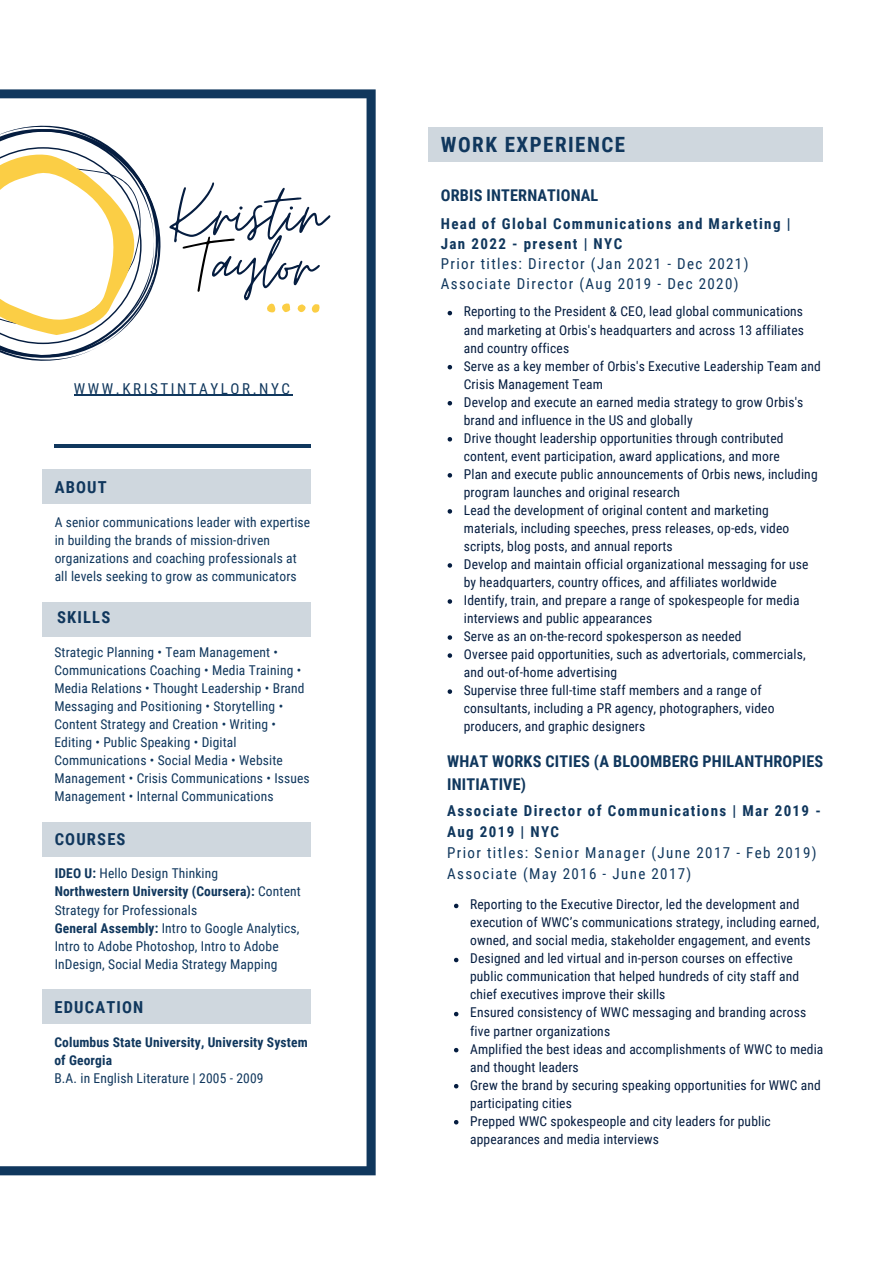
<style>
.page{position:relative;width:894px;height:1264px;background:#fff}
.page>*{position:absolute;margin:0;border:0;box-sizing:border-box;transform-origin:0 0}
.t1{font:83.25px "Moon Time";color:#051d40}
.t2{font:83.1px "Moon Time";color:#051d40}
.t3{font:700 21px "Roboto Condensed";letter-spacing:.07em;color:#10375d}
.t4{font:700 16.5px "Roboto Condensed";letter-spacing:.07em;color:#10375d}
.t5{font:700 16.2px/22.5px "Roboto Condensed";letter-spacing:.01em;color:#10375d}
.t6{font:15px/20.2px "Roboto Condensed";letter-spacing:.09em;color:#10375d}
.t7{font:700 15px/20.2px "Roboto Condensed";letter-spacing:.09em;color:#10375d}
.t8{font:15px "Roboto Condensed";letter-spacing:.17em;color:#10375d}
.t9{font:13.5px/18px "Roboto Condensed";letter-spacing:.01em;color:#051d40}
.t10{font:13.5px/18px "Roboto Condensed";letter-spacing:.01em;color:#10375d}
.t11{font:700 13.5px/18px "Roboto Condensed";letter-spacing:.01em;color:#10375d}
.s1{color:#000}
.s2{font-weight:700}
.s3{font-weight:400}
</style>
<div class="page">
<svg style="left:447px;top:311px;width:5px;height:4px"></svg>
<svg style="left:447px;top:365px;width:5px;height:4px"></svg>
<svg style="left:447px;top:401px;width:5px;height:4px"></svg>
<svg style="left:447px;top:437px;width:5px;height:4px"></svg>
<svg style="left:447px;top:473px;width:5px;height:4px"></svg>
<svg style="left:447px;top:509px;width:5px;height:4px"></svg>
<svg style="left:447px;top:563px;width:5px;height:4px"></svg>
<svg style="left:447px;top:599px;width:5px;height:4px"></svg>
<svg style="left:447px;top:635px;width:5px;height:4px"></svg>
<svg style="left:447px;top:653px;width:5px;height:4px"></svg>
<svg style="left:447px;top:689px;width:5px;height:5px"></svg>
<div style="left:428px;top:127px;width:394px;height:35px;background:#cfd7de"></div>
<svg style="left:0;top:89px;width:375px;height:1086px"></svg>
<div style="left:43px;top:602px;width:268px;height:35px;background:#cfd7de"></div>
<hr style="left:74px;top:395px;width:218px;height:1px;background:#10375d">
<hr style="left:54px;top:445px;width:257px;height:3px;background:#10375d">
<div style="left:43px;top:988px;width:268px;height:35px;background:#cfd7de"></div>
<svg style="left:266px;top:301px;width:54px;height:14px"></svg>
<svg style="left:0;top:123px;width:161px;height:246px"></svg>
<svg style="left:454px;top:903px;width:4px;height:5px"></svg>
<svg style="left:454px;top:957px;width:4px;height:5px"></svg>
<svg style="left:454px;top:1011px;width:4px;height:5px"></svg>
<svg style="left:454px;top:1047px;width:4px;height:5px"></svg>
<svg style="left:454px;top:1084px;width:4px;height:4px"></svg>
<svg style="left:454px;top:1120px;width:4px;height:4px"></svg>
<div style="left:43px;top:822px;width:268px;height:35px;background:#cfd7de"></div>
<div style="left:43px;top:469px;width:268px;height:35px;background:#cfd7de"></div>
<p class="t1" style="left:168px;top:163px;width:159px">Kristin</p>
<p class="t2" style="left:190px;top:213px;width:127px"><span class="s1">T</span>aylor</p>
<p class="t8" style="left:74px;top:380px;width:217px">WWW.KRISTINTAYLOR.NYC</p>
<p class="t4" style="left:55px;top:478px;width:54px">ABOUT</p>
<p class="t10" style="left:55px;top:513px;width:257px">A senior communications leader with expertise in building the brands of mission-driven organizations and coaching professionals at all levels seeking to grow as communicators</p>
<p class="t4" style="left:57px;top:608px;width:54px">SKILLS</p>
<p class="t10" style="left:54px;top:643px;width:257px">Strategic Planning • Team Management • Communications Coaching • Media Training • Media Relations • Thought Leadership • Brand Messaging and Positioning • Storytelling • Content Strategy and Creation • Writing • Editing • Public Speaking • Digital Communications • Social Media • Website Management • Crisis Communications • Issues Management • Internal Communications</p>
<p class="t4" style="left:55px;top:829px;width:72px">COURSES</p>
<p class="t10" style="left:55px;top:864px;width:165px"><span class="s2">IDEO U:</span> Hello Design Thinking</p>
<p class="t11" style="left:55px;top:882px;width:247px">Northwestern University (Coursera): <span class="s3">Content<br>Strategy for Professionals</span></p>
<p class="t10" style="left:55px;top:918px;width:246px"><span class="s2">General Assembly:</span> Intro to Google Analytics,<br>Intro to Adobe Photoshop, Intro to Adobe<br>InDesign, Social Media Strategy Mapping</p>
<p class="t4" style="left:54px;top:997px;width:90px">EDUCATION</p>
<p class="t11" style="left:54px;top:1033px;width:255px">Columbus State University, University System of Georgia</p>
<p class="t10" style="left:54px;top:1069px;width:210px">B.A. in English Literature | 2005 - 2009</p>
<p class="t3" style="left:440px;top:132px;width:186px">WORK EXPERIENCE</p>
<p class="t5" style="left:440px;top:184px;width:159px">ORBIS INTERNATIONAL</p>
<p class="t7" style="left:440px;top:214px;width:351px">Head of Global Communications and Marketing |<br>Jan 2022 - present | NYC</p>
<p class="t6" style="left:440px;top:254px;width:309px">Prior titles: Director (Jan 2021 - Dec 2021)<br>Associate Director (Aug 2019 - Dec 2020)</p>
<p class="t9" style="left:463px;top:303px;width:341px;text-align:justify">Reporting to the President &amp; CEO, lead global communications and marketing at Orbis's headquarters and across 13 affiliates and country offices</p>
<p class="t9" style="left:463px;top:357px;width:358px">Serve as a key member of Orbis's Executive Leadership Team and<br>Crisis Management Team</p>
<p class="t9" style="left:463px;top:393px;width:341px">Develop and execute an earned media strategy to grow Orbis's brand and influence in the US and globally</p>
<p class="t9" style="left:463px;top:429px;width:321px">Drive thought leadership opportunities through contributed content, event participation, award applications, and more</p>
<p class="t9" style="left:463px;top:465px;width:355px">Plan and execute public announcements of Orbis news, including program launches and original research</p>
<p class="t9" style="left:463px;top:501px;width:327px">Lead the development of original content and marketing materials, including speeches, press releases, op-eds, video scripts, blog posts, and annual reports</p>
<p class="t9" style="left:463px;top:555px;width:346px">Develop and maintain official organizational messaging for use by headquarters, country offices, and affiliates worldwide</p>
<p class="t9" style="left:463px;top:591px;width:337px">Identify, train, and prepare a range of spokespeople for media interviews and public appearances</p>
<p class="t9" style="left:463px;top:627px;width:279px">Serve as an on-the-record spokesperson as needed</p>
<p class="t9" style="left:463px;top:645px;width:343px">Oversee paid opportunities, such as advertorials, commercials, and out-of-home advertising</p>
<p class="t9" style="left:463px;top:681px;width:312px">Supervise three full-time staff members and a range of consultants, including a PR agency, photographers, video producers, and graphic designers</p>
<p class="t5" style="left:447px;top:750px;width:377px">WHAT WORKS CITIES (A BLOOMBERG PHILANTHROPIES<br>INITIATIVE)</p>
<p class="t7" style="left:447px;top:801px;width:375px">Associate Director of Communications | Mar 2019 -<br>Aug 2019 | NYC</p>
<p class="t6" style="left:447px;top:843px;width:371px">Prior titles: Senior Manager (June 2017 - Feb 2019)</p>
<p class="t6" style="left:447px;top:863px;width:245px">Associate (May 2016 - June 2017)</p>
<p class="t9" style="left:470px;top:895px;width:350px">Reporting to the Executive Director, led the development and execution of WWC’s communications strategy, including earned, owned, and social media, stakeholder engagement, and events</p>
<p class="t9" style="left:470px;top:949px;width:330px">Designed and led virtual and in-person courses on effective public communication that helped hundreds of city staff and chief executives improve their skills</p>
<p class="t9" style="left:470px;top:1003px;width:337px">Ensured consistency of WWC messaging and branding across five partner organizations</p>
<p class="t9" style="left:470px;top:1039px;width:354px">Amplified the best ideas and accomplishments of WWC to media and thought leaders</p>
<p class="t9" style="left:470px;top:1075px;width:352px">Grew the brand by securing speaking opportunities for WWC and participating cities</p>
<p class="t9" style="left:470px;top:1111px;width:302px">Prepped WWC spokespeople and city leaders for public appearances and media interviews</p>
</div>
